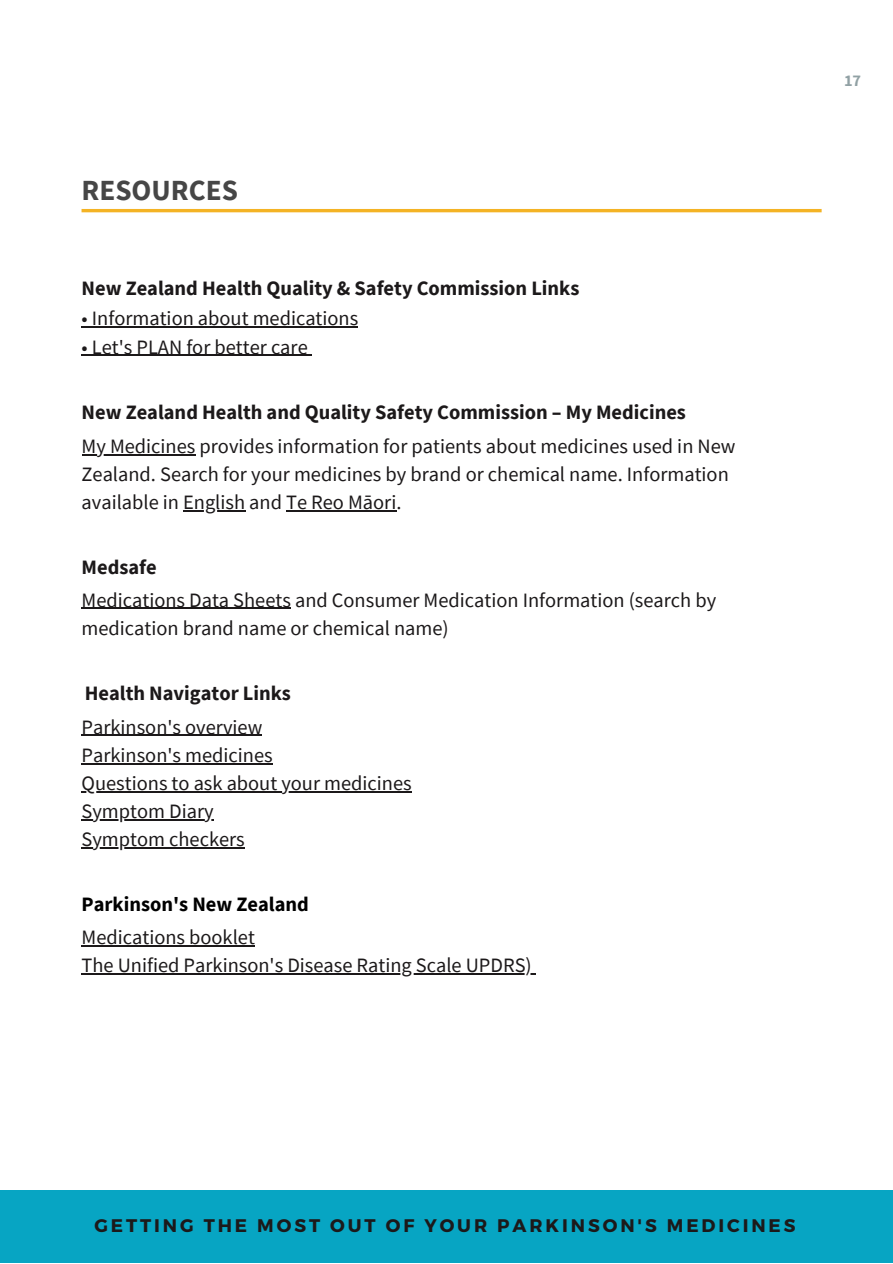
<style>
.page{position:relative;width:893px;height:1264px;background:#fff}
.page>*{position:absolute;margin:0;border:0;box-sizing:border-box;transform-origin:0 0}
.t1{font:700 29.1px "Source Sans Pro";color:#464646}
.t2{font:20.4px/28px "Source Sans Pro";color:#1c191a}
.t3{font:700 20.4px "Source Sans Pro";color:#1c191a}
.t4{font:700 20.4px "Source Sans Pro";color:#000}
.t5{font:700 18.15px "Montserrat";letter-spacing:.16em;color:#1c191a}
.t6{font:700 16.2px "Source Sans Pro";color:#91a1a4}
</style>
<div class="page">
<hr style="left:82px;top:326px;width:276px;height:2px;background:#1c191a">
<hr style="left:82px;top:355px;width:226px;height:1px;background:#1c191a">
<hr style="left:82px;top:454px;width:113px;height:1px;background:#1c191a">
<hr style="left:183px;top:510px;width:62px;height:1px;background:#1c191a">
<hr style="left:286px;top:510px;width:110px;height:1px;background:#1c191a">
<hr style="left:82px;top:735px;width:180px;height:1px;background:#1c191a">
<hr style="left:82px;top:763px;width:191px;height:1px;background:#1c191a">
<hr style="left:82px;top:791px;width:330px;height:1px;background:#1c191a">
<hr style="left:82px;top:819px;width:132px;height:1px;background:#1c191a">
<hr style="left:82px;top:847px;width:163px;height:1px;background:#1c191a">
<div style="left:0;top:1189px;width:892px;height:73px;background:#07a5c3"></div>
<hr style="left:81px;top:209px;width:740px;height:3px;background:#f4b324">
<hr style="left:82px;top:945px;width:173px;height:1px;background:#1c191a">
<hr style="left:82px;top:973px;width:449px;height:1px;background:#1c191a">
<hr style="left:82px;top:607px;width:209px;height:2px;background:#1c191a">
<h1 class="t1" style="left:81px;top:172px;width:158px">RESOURCES</h1>
<p class="t3" style="left:82px;top:274px;width:499px">New Zealand Health Quality &amp; Safety Commission Links</p>
<p class="t2" style="left:82px;top:304px;width:278px">• Information about medications</p>
<p class="t2" style="left:82px;top:332px;width:228px">• Let's PLAN for better care</p>
<p class="t3" style="left:82px;top:398px;width:605px">New Zealand Health and Quality Safety Commission – My Medicines</p>
<p class="t2" style="left:82px;top:431px;width:655px">My Medicines provides information for patients about medicines used in New<br>Zealand. Search for your medicines by brand or chemical name. Information available in English and Te Reo Māori.</p>
<p class="t3" style="left:82px;top:554px;width:77px">Medsafe</p>
<p class="t2" style="left:82px;top:585px;width:636px">Medications Data Sheets and Consumer Medication Information (search by medication brand name or chemical name)</p>
<p class="t3" style="left:85px;top:679px;width:208px">Health Navigator Links</p>
<p class="t2" style="left:82px;top:712px;width:332px">Parkinson's overview<br>Parkinson's medicines<br>Questions to ask about your medicines<br>Symptom Diary<br>Symptom checkers</p>
<p class="t4" style="left:82px;top:891px;width:229px">Parkinson's New Zealand</p>
<p class="t2" style="left:82px;top:922px;width:451px">Medications booklet<br>The Unified Parkinson's Disease Rating Scale UPDRS)</p>
<p class="t6" style="left:843px;top:70px;width:19px">17</p>
<p class="t5" style="left:94px;top:1213px;width:702px">GETTING THE MOST OUT OF YOUR PARKINSON'S MEDICINES</p>
</div>
